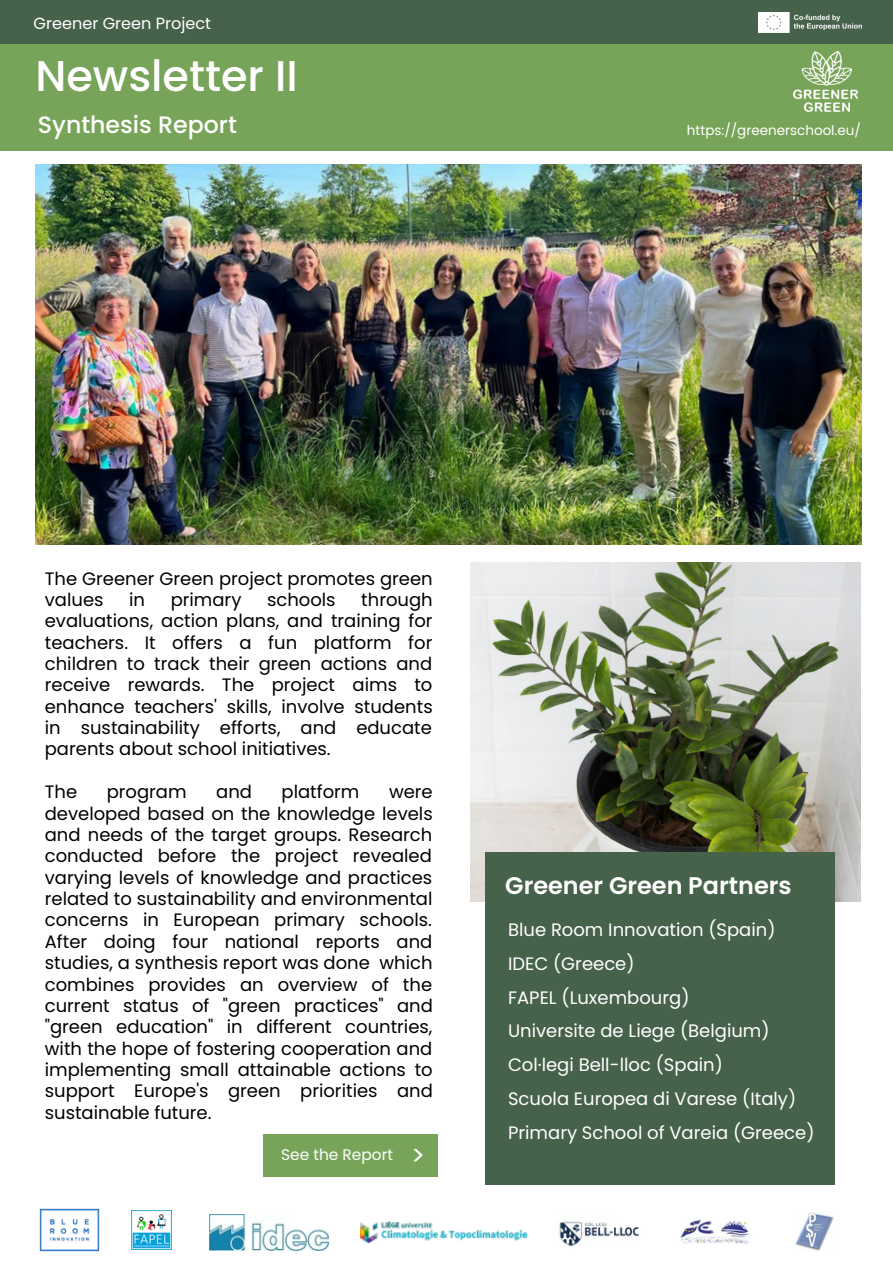
<style>
.page{position:relative;width:893px;height:1264px;background:#fff}
.page>*{position:absolute;margin:0;border:0;box-sizing:border-box;transform-origin:0 0}
.t1{font:500 42.9px "Poppins";color:#fff}
.t2{font:27px "Poppins";color:#fff}
.t3{font:600 24px "Poppins";color:#fff}
.t4{font:500 23.7px "Poppins";color:#fff}
.t5{font:18px/21.3px "Poppins";color:#000;text-align:justify}
.t6{font:18px "Poppins";color:#fff}
.t7{font:16.05px "Poppins";color:#fff}
.t8{font:15.45px "Poppins";color:#fff}
.t9{font:13.5px "Poppins";color:#fff}
</style>
<div class="page">
<img style="left:35px;top:164px;width:826px;height:380px">
<img style="left:470px;top:562px;width:390px;height:339px">
<div style="left:0;top:4px;width:892px;height:146px;background:#77a459"></div>
<div style="left:485px;top:852px;width:349px;height:333px;background:#47624a"></div>
<img style="left:40px;top:1208px;width:59px;height:43px">
<img style="left:209px;top:1214px;width:119px;height:36px">
<img style="left:132px;top:1210px;width:39px;height:39px">
<img style="left:360px;top:1221px;width:166px;height:21px">
<img style="left:559px;top:1221px;width:81px;height:26px">
<img style="left:680px;top:1219px;width:70px;height:25px">
<img style="left:795px;top:1212px;width:39px;height:39px">
<div style="left:262px;top:1134px;width:175px;height:42px;background:#77a459"></div>
<img style="left:793px;top:51px;width:64px;height:61px">
<div style="left:0;top:0;width:892px;height:44px;background:#47624a"></div>
<img style="left:758px;top:12px;width:103px;height:21px">
<p class="t7" style="left:34px;top:12px;width:179px">Greener Green Project</p>
<p class="t1" style="left:35px;top:46px;width:264px">Newsletter II</p>
<p class="t4" style="left:38px;top:108px;width:200px">Synthesis Report</p>
<p class="t9" style="left:686px;top:121px;width:175px">https://greenerschool.eu/</p>
<p class="t5" style="left:45px;top:567px;width:389px">The Greener Green project promotes green values</p>
<p class="t5" style="left:129px;top:589px;width:17px">in</p>
<p class="t5" style="left:171px;top:589px;width:72px">primary</p>
<p class="t5" style="left:267px;top:589px;width:70px">schools</p>
<p class="t5" style="left:45px;top:589px;width:389px;text-indent:316px">through evaluations, action plans, and training for teachers. It offers a fun platform for children to track their green actions and receive rewards. The project aims to enhance teachers' skills, involve students in sustainability efforts, and educate parents about school initiatives.</p>
<p class="t5" style="left:45px;top:781px;width:34px">The</p>
<p class="t5" style="left:107px;top:781px;width:81px">program</p>
<p class="t5" style="left:216px;top:781px;width:37px">and</p>
<p class="t5" style="left:281px;top:781px;width:79px">platform</p>
<p class="t5" style="left:45px;top:781px;width:389px;text-indent:344px">were developed based on the knowledge levels and needs of the target groups. Research conducted before the project revealed varying levels of knowledge and practices related to sustainability and environmental concerns in European primary schools.<br>After doing four national reports and studies, a synthesis report was done which combines provides an overview of the current status of "green practices" and "green education" in different countries, with the hope of fostering cooperation and implementing small attainable actions to support Europe's green priorities and sustainable future.</p>
<p class="t8" style="left:281px;top:1143px;width:113px">See the Report</p>
<p class="t2" style="left:411px;top:1136px;width:16px">&gt;</p>
<p class="t3" style="left:505px;top:869px;width:288px">Greener Green Partners</p>
<p class="t6" style="left:508px;top:917px;width:269px">Blue Room Innovation (Spain)</p>
<p class="t6" style="left:508px;top:950px;width:128px">IDEC (Greece)</p>
<p class="t6" style="left:508px;top:984px;width:183px">FAPEL (Luxembourg)</p>
<p class="t6" style="left:508px;top:1018px;width:263px">Universite de Liege (Belgium)</p>
<p class="t6" style="left:508px;top:1052px;width:216px">Col·legi Bell-lloc (Spain)</p>
<p class="t6" style="left:508px;top:1085px;width:290px">Scuola Europea di Varese (Italy)</p>
<p class="t6" style="left:508px;top:1119px;width:308px">Primary School of Vareia (Greece)</p>
</div>
